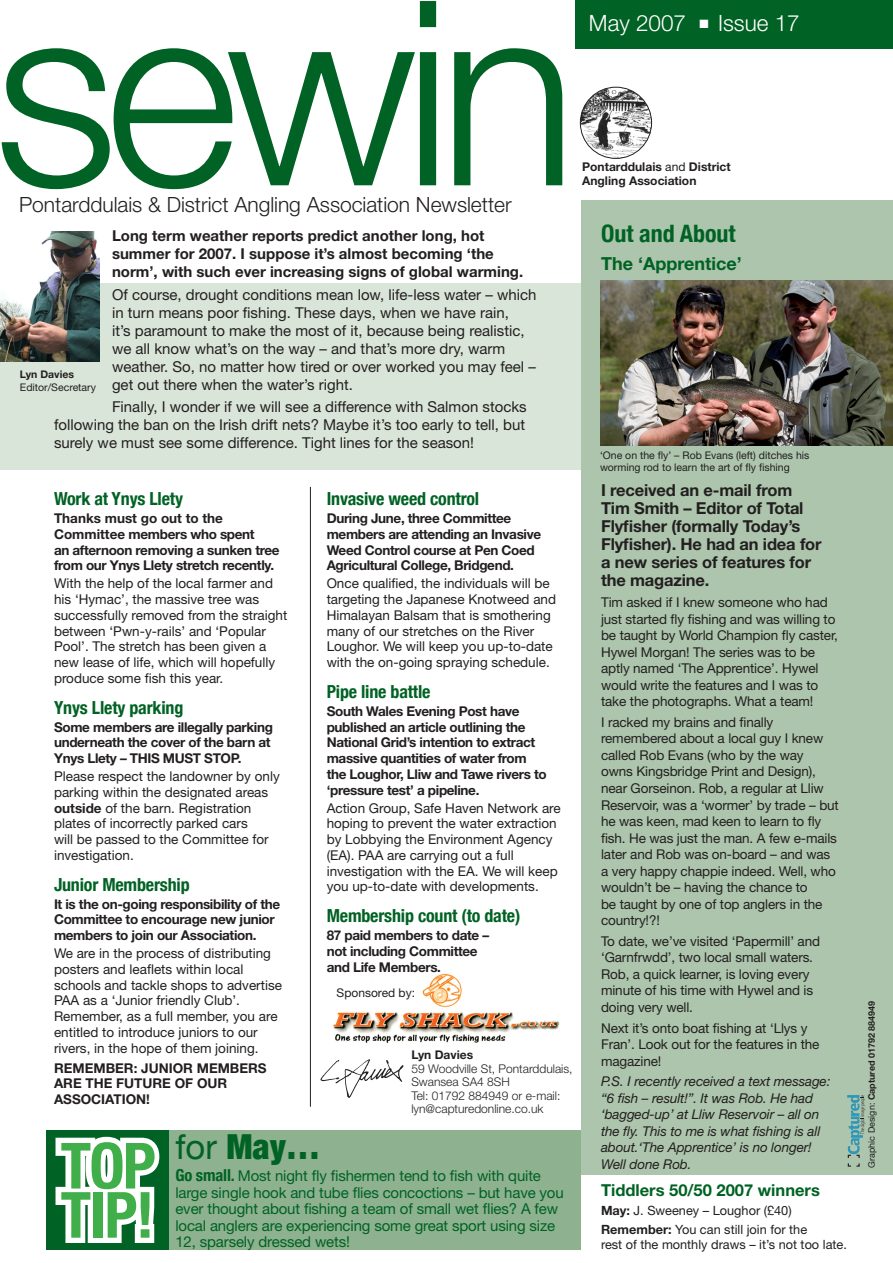
<style>
.page{position:relative;width:893px;height:1263px;background:#fff}
.page>*{position:absolute;margin:0;border:0;box-sizing:border-box;transform-origin:0 0}
.t1{font:300 258px "Helvetica Neue";letter-spacing:-.05em;color:#006224}
.Subs_small{font:700 condensed 63.75px/49.2px "Helvetica Neue";color:#40ae49}
.Subs_small-2{font:900 condensed 34.5px "Helvetica Neue";color:#006224}
.Titles{font:700 condensed 24px "Helvetica Neue";color:#006224}
.Titles-2{font:300 22.5px "Helvetica Neue";color:#fff}
.t2{font:300 21px "Helvetica Neue";color:#231f20}
.Subs_small-3{font:700 condensed 18px "Helvetica Neue";letter-spacing:-.01em;color:#006224}
.Body_small{font:700 18px "Helvetica Neue";color:#006224}
.Body_small-2{font:700 16.5px/18px "Helvetica Neue";letter-spacing:-.01em;color:#231f20}
.t3{font:700 16.5px "Helvetica Neue";color:#006224}
.Body_text{font:15px/18px "Helvetica Neue";color:#231f20}
.Subs_small-4{font:15px/16.5px "Helvetica Neue";letter-spacing:-.01em;color:#006224}
.Body_text-2{font:700 15px/18px "Helvetica Neue";color:#231f20}
.Subs_small-5{font:13.5px/15.8px "Helvetica Neue";color:#231f20}
.Body_small-3{font:13.5px/16.5px "Helvetica Neue";letter-spacing:-.01em;color:#231f20}
.Subs_small-6{font:700 13.5px/15.8px "Helvetica Neue";letter-spacing:-.025em;color:#231f20}
.Body_small-4{font:italic 13.5px/16.5px "Helvetica Neue";letter-spacing:-.01em;color:#231f20}
.Subs_small-7{font:700 13.5px/15.8px "Helvetica Neue";color:#231f20}
.t4{font:12.75px/15px "Helvetica Neue";color:#231f20}
.Body_small-5{font:300 12px/13.5px "Helvetica Neue";color:#231f20}
.t5{font:700 12px/14.4px "Helvetica Neue";color:#231f20}
.t6{font:12px "Helvetica Neue";color:#231f20}
.Body_small-6{font:10.5px/13.5px "Helvetica Neue";color:#231f20}
.t7{font:700 9px "Helvetica Neue";color:#231f20}
.s1{font-weight:700}
.s2{font-weight:400;font-stretch:normal}
.s3{font-weight:700;font-stretch:condensed;font-size:16.5px}
.s4{font-weight:400}
</style>
<div class="page">
<div style="left:0;top:284px;width:592px;height:186px;background:#dae5d9"></div>
<div style="left:581px;top:200px;width:312px;height:975px;background:#acc5ac"></div>
<img style="left:580px;top:87px;width:72px;height:71px;border-radius:36px">
<div style="left:580px;top:87px;width:72px;height:72px;border:1px solid #231f20;border-radius:50%"></div>
<div style="left:575px;top:0;width:318px;height:48px;background:#006224"></div>
<img style="left:320px;top:1059px;width:84px;height:39px">
<div style="left:47px;top:1129px;width:534px;height:120px;background:#8eb18f"></div>
<div style="left:47px;top:1129px;width:122px;height:120px;background:#006224"></div>
<svg style="left:50px;top:1129px;width:117px;height:114px"></svg>
<hr style="left:310px;top:487px;width:1px;height:620px;background:#231f20">
<img style="left:0;top:232px;width:100px;height:130px">
<img style="left:333px;top:973px;width:227px;height:70px">
<svg style="left:847px;top:1095px;width:18px;height:72px"></svg>
<img style="left:600px;top:281px;width:293px;height:164px">
<p class="t1" style="left:-6px;top:-64px;width:585px">sewin</p>
<p class="t2" style="left:19px;top:192px;width:494px">Pontarddulais &amp; District Angling Association Newsletter</p>
<p class="Body_text-2" style="left:112px;top:227px;width:413px">Long term weather reports predict another long, hot summer for 2007. I suppose it’s almost becoming ‘the norm’, with such ever increasing signs of global warming.</p>
<p class="Body_text" style="left:112px;top:285px;width:426px">Of course, drought conditions mean low, life-less water – which in turn means poor fishing. These days, when we have rain,<br>it’s paramount to make the most of it, because being realistic, we all know what’s on the way – and that’s more dry, warm weather. So, no matter how tired or over worked you may feel – get out there when the water’s right.</p>
<p class="Body_text" style="left:54px;top:397px;width:474px;text-align:justify;text-indent:58px">Finally, I wonder if we will see a difference with Salmon stocks following the ban on the Irish drift nets? Maybe it’s too early to tell, but surely we must see some difference. Tight lines for the season!</p>
<p class="Body_small-6" style="left:20px;top:367px;width:78px"><span class="s1">Lyn Davies<br></span>Editor/Secretary</p>
<p class="Subs_small-3" style="left:54px;top:488px;width:131px">Work at Ynys Llety</p>
<p class="Subs_small-6" style="left:54px;top:510px;width:227px">Thanks must go out to the<br>Committee members who spent<br>an afternoon removing a sunken tree from our Ynys Llety stretch recently.</p>
<p class="Subs_small-5" style="left:54px;top:575px;width:235px">With the help of the local farmer and his ‘Hymac’, the massive tree was successfully removed from the straight between ‘Pwn-y-rails’ and ‘Popular Pool’. The stretch has been given a new lease of life, which will hopefully produce some fish this year.</p>
<p class="Subs_small-3" style="left:54px;top:696px;width:131px">Ynys Llety parking</p>
<p class="Subs_small-6" style="left:54px;top:719px;width:220px">Some members are illegally parking underneath the cover of the barn at<br>Ynys Llety – this</p>
<p class="Subs_small-6" style="left:163px;top:750px;width:80px">must stop.</p>
<p class="Subs_small-5" style="left:54px;top:768px;width:227px">Please respect the landowner by only parking within the designated areas <span class="s1">outside</span> of the barn. Registration plates of incorrectly parked cars<br>will be passed to the Committee for investigation.</p>
<p class="Subs_small-3" style="left:54px;top:873px;width:137px">Junior Membership</p>
<p class="Subs_small-6" style="left:54px;top:896px;width:228px">It is the on-going responsibility of the<br>Committee to encourage new junior members to join our Association.</p>
<p class="Subs_small-5" style="left:54px;top:945px;width:230px">We are in the process of distributing posters and leaflets within local schools and tackle shops to advertise PAA as a ‘Junior friendly Club’.<br>Remember, as a full member, you are entitled to introduce juniors to our rivers, in the hope of them joining.</p>
<p class="Subs_small-7" style="left:54px;top:1059px;width:214px">REMEMBER: JUNIOR MEMBERS<br>ARE THE FUTURE OF OUR<br>ASSOCIATION!</p>
<p class="Subs_small-3" style="left:327px;top:488px;width:154px">Invasive weed control</p>
<p class="Subs_small-6" style="left:327px;top:510px;width:216px">During June, three Committee members are attending an Invasive<br>Weed Control course at Pen Coed<br>Agricultural College, Bridgend.</p>
<p class="Subs_small-5" style="left:327px;top:575px;width:231px">Once qualified, the individuals will be targeting the Japanese Knotweed and Himalayan Balsam that is smothering many of our stretches on the River Loughor. We will keep you up-to-date with the on-going spraying schedule.</p>
<p class="Subs_small-3" style="left:327px;top:681px;width:105px">Pipe line battle</p>
<p class="Subs_small-6" style="left:327px;top:703px;width:221px">South Wales Evening Post have published an article outlining the National Grid’s intention to extract massive quantities of water from the Loughor, Lliw and Tawe rivers to ‘pressure test’ a pipeline.</p>
<p class="Subs_small-5" style="left:327px;top:800px;width:236px">Action Group, Safe Haven Network are hoping to prevent the water extraction by Lobbying the Environment Agency (EA). PAA are carrying out a full investigation with the EA. We will keep you up-to-date with developments.</p>
<p class="Subs_small-3" style="left:327px;top:905px;width:195px">Membership count (to date)</p>
<p class="Subs_small-6" style="left:327px;top:927px;width:164px">87 paid members to date – not including Committee and Life Members.</p>
<p class="t6" style="left:337px;top:985px;width:80px">Sponsored by:</p>
<p class="Body_small-5" style="left:411px;top:1048px;width:163px"><span class="s1">Lyn Davies<br></span>59 Woodville St, Pontarddulais,<br>Swansea SA4 8SH<br>Tel: 01792 884949 or e-mail: lyn@capturedonline.co.uk</p>
<p class="Subs_small" style="left:61px;top:1140px;width:97px">TOP<br>T IP!</p>
<p class="Subs_small-2" style="left:175px;top:1125px;width:146px"><span class="s2">for</span> May…</p>
<p class="Subs_small-4" style="left:175px;top:1167px;width:390px"><span class="s3">Go small.</span> Most night fly fishermen tend to fish with quite large single hook and tube flies concoctions – but have you ever thought about fishing a team of small wet flies? A few local anglers are experiencing some great sport using size 12, sparsely dressed wets!</p>
<p class="Titles-2" style="left:589px;top:9px;width:212px">May 2007 ■ Issue 17</p>
<p class="t5" style="left:582px;top:159px;width:150px">Pontarddulais <span class="s4">and</span> District<br>Angling Association</p>
<p class="Titles" style="left:601px;top:219px;width:136px">Out and About</p>
<p class="Body_small" style="left:601px;top:252px;width:142px">The ‘Apprentice’</p>
<p class="Body_small-6" style="left:600px;top:449px;width:211px;line-height:12px">‘One on the fly’ – Rob Evans (left) ditches his worming rod to learn the art of fly fishing</p>
<p class="Body_small-2" style="left:601px;top:481px;width:222px">I received an e-mail from<br>Tim Smith – Editor of Total<br>Flyfisher (formally Today’s<br>Flyfisher). He had an idea for a new series of features for the magazine.</p>
<p class="Body_small-3" style="left:601px;top:594px;width:238px">Tim asked if I knew someone who had just started fly fishing and was willing to be taught by World Champion fly caster, Hywel Morgan! The series was to be aptly named ‘The Apprentice’. Hywel would write the features and I was to take the photographs. What a team!</p>
<p class="Body_small-3" style="left:601px;top:714px;width:239px">I racked my brains and finally remembered about a local guy I knew called Rob Evans (who by the way owns Kingsbridge Print and Design), near Gorseinon. Rob, a regular at Lliw Reservoir, was a ‘wormer’ by trade – but he was keen, mad keen to learn to fly fish. He was just the man. A few e-mails later and Rob was on-board – and was a very happy chappie indeed. Well, who wouldn’t be – having the chance to<br>be taught by one of top anglers in the country!?!</p>
<p class="Body_small-3" style="left:601px;top:932px;width:221px">To date, we’ve visited ‘Papermill’ and ‘Garnfrwdd’, two local small waters.<br>Rob, a quick learner, is loving every minute of his time with Hywel and is doing very well.</p>
<p class="Body_small-3" style="left:601px;top:1019px;width:220px">Next it’s onto boat fishing at ‘Llys y<br>Fran’. Look out for the features in the magazine!</p>
<p class="Body_small-4" style="left:601px;top:1073px;width:231px">P.S. I recently received a text message: “6 fish – result!”. It was Rob. He had ‘bagged-up’ at Lliw Reservoir – all on the fly. This to me is what fishing is all about.‘The Apprentice’ is no longer!<br>Well done Rob.</p>
<p class="t3" style="left:601px;top:1180px;width:220px">Tiddlers 50/50 2007 winners</p>
<p class="t4" style="left:601px;top:1203px;width:192px"><span class="s1">May:</span> J. Sweeney – Loughor (£40)</p>
<p class="t4" style="left:601px;top:1222px;width:247px"><span class="s1">Remember:</span> You can still join for the<br>rest of the monthly draws – it’s not too late.</p>
<p class="t7" style="left:866px;top:1168px;width:169px;rotate:-90deg"><span class="s4">Graphic Design:</span> Captured 01792 884949</p>
</div>
